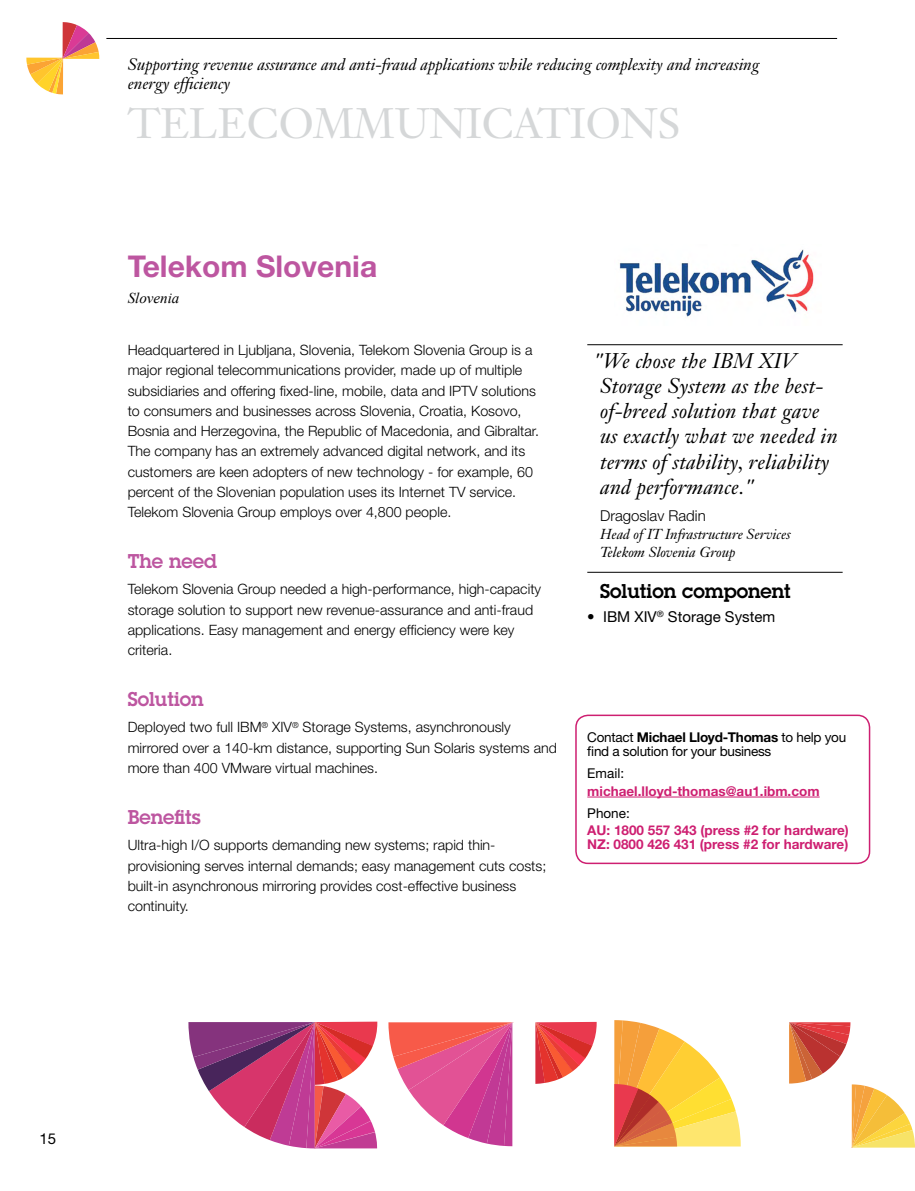
<style>
.page{position:relative;width:915px;height:1191px;background:#fff}
.page>*{position:absolute;margin:0;border:0;box-sizing:border-box;transform-origin:0 0}
.t1{font:42px "Janson Text LT Std";color:#d5d7d8}
.t2{font:700 30px "Helvetica Neue LT Std";color:#bd56a0}
.t3{font:italic 21px/25.2px "Janson Text LT Std";letter-spacing:.01em;color:#000}
.t4{font:600 19.5px "Lubalin Graph Std";color:#bd56a0}
.t5{font:600 19.5px "Lubalin Graph Std";color:#000}
.t6{font:italic 16.5px/19.8px "Janson Text LT Std";color:#000}
.t7{font:15px "Helvetica Neue LT Std";color:#000}
.t8{font:300 15px "Helvetica Neue LT Std";color:#000}
.t9{font:italic 15px "Times New Roman";color:#000}
.t10{font:300 14.25px/20.2px "Helvetica Neue LT Std";color:#000}
.t11{font:italic 14.25px/18px "Janson Text LT Std";color:#000}
.t12{font:700 13.5px/13.5px "Helvetica Neue LT Std";color:#ce1f71}
.t13{font:13.5px/13.5px "Helvetica Neue LT Std";letter-spacing:-.02em;color:#000}
.s1{font-weight:700}
</style>
<div class="page">
<hr style="left:106px;top:38px;width:730px;height:1px;background:#000">
<svg style="left:26px;top:22px;width:73px;height:72px"></svg>
<hr style="left:587px;top:344px;width:255px;height:1px;background:#000">
<hr style="left:587px;top:572px;width:255px;height:1px;background:#000">
<svg style="left:188px;top:1021px;width:189px;height:127px"></svg>
<svg style="left:789px;top:1022px;width:125px;height:125px"></svg>
<svg style="left:614px;top:1020px;width:126px;height:126px"></svg>
<svg style="left:388px;top:1022px;width:124px;height:124px"></svg>
<svg style="left:535px;top:1022px;width:61px;height:61px"></svg>
<img style="left:619px;top:249px;width:195px;height:68px">
<div style="left:575px;top:714px;width:295px;height:150px;border:2px solid #ce1f71;border-radius:12px"></div>
<hr style="left:587px;top:796px;width:232px;height:1px;background:#ce1f71">
<p class="t6" style="left:128px;top:54px;width:633px">Supporting revenue assurance and anti-fraud applications while reducing complexity and increasing energy efficiency</p>
<h1 class="t1" style="left:128px;top:97px;width:554px">TELECOMMUNICATIONS</h1>
<h2 class="t2" style="left:128px;top:247px;width:251px">Telekom Slovenia</h2>
<p class="t9" style="left:128px;top:287px;width:53px">Slovenia</p>
<p class="t10" style="left:128px;top:339px;width:413px">Headquartered in Ljubljana, Slovenia, Telekom Slovenia Group is a major regional telecommunications provider, made up of multiple subsidiaries and offering fixed-line, mobile, data and IPTV solutions to consumers and businesses across Slovenia, Croatia, Kosovo, Bosnia and Herzegovina, the Republic of Macedonia, and Gibraltar.<br>The company has an extremely advanced digital network, and its customers are keen adopters of new technology - for example, 60 percent of the Slovenian population uses its Internet TV service.<br>Telekom Slovenia Group employs over 4,800 people.</p>
<h3 class="t4" style="left:128px;top:548px;width:91px">The need</h3>
<p class="t10" style="left:128px;top:579px;width:415px">Telekom Slovenia Group needed a high-performance, high-capacity storage solution to support new revenue-assurance and anti-fraud applications. Easy management and energy efficiency were key criteria.</p>
<h3 class="t4" style="left:128px;top:686px;width:78px">Solution</h3>
<p class="t10" style="left:128px;top:717px;width:430px">Deployed two full IBM<sup>®</sup> XIV<sup>®</sup> Storage Systems, asynchronously mirrored over a 140-km distance, supporting Sun Solaris systems and more than 400 VMware virtual machines.</p>
<h3 class="t4" style="left:128px;top:803px;width:74px">Benefits</h3>
<p class="t10" style="left:128px;top:834px;width:420px">Ultra-high I/O supports demanding new systems; rapid thin&shy;provisioning serves internal demands; easy management cuts costs; built-in asynchronous mirroring provides cost-effective business continuity.</p>
<h3 class="t3" style="left:600px;top:348px;width:239px;text-indent:-6px">"We chose the IBM XIV<br>Storage System as the best&shy;of-breed solution that gave us exactly what we needed in terms of stability, reliability and performance."</h3>
<p class="t8" style="left:600px;top:507px;width:107px">Dragoslav Radin</p>
<p class="t11" style="left:600px;top:525px;width:192px">Head of IT Infrastructure Services<br>Telekom Slovenia Group</p>
<h3 class="t5" style="left:600px;top:578px;width:192px">Solution component</h3>
<p class="t7" style="left:587px;top:608px;width:189px">• IBM XIV<sup>®</sup> Storage System</p>
<p class="t13" style="left:587px;top:730px;width:260px">Contact <span class="s1">Michael Lloyd-Thomas</span> to help you find a solution for your business</p>
<p class="t13" style="left:587px;top:766px;width:38px">Email:</p>
<p class="t12" style="left:587px;top:784px;width:234px">michael.lloyd-thomas@au1.ibm.com</p>
<p class="t13" style="left:587px;top:806px;width:44px">Phone:</p>
<p class="t12" style="left:587px;top:823px;width:263px">AU: 1800 557 343 (press #2 for hardware)<br>NZ: 0800 426 431 (press #2 for hardware)</p>
<p class="t7" style="left:39px;top:1130px;width:18px">15</p>
</div>
